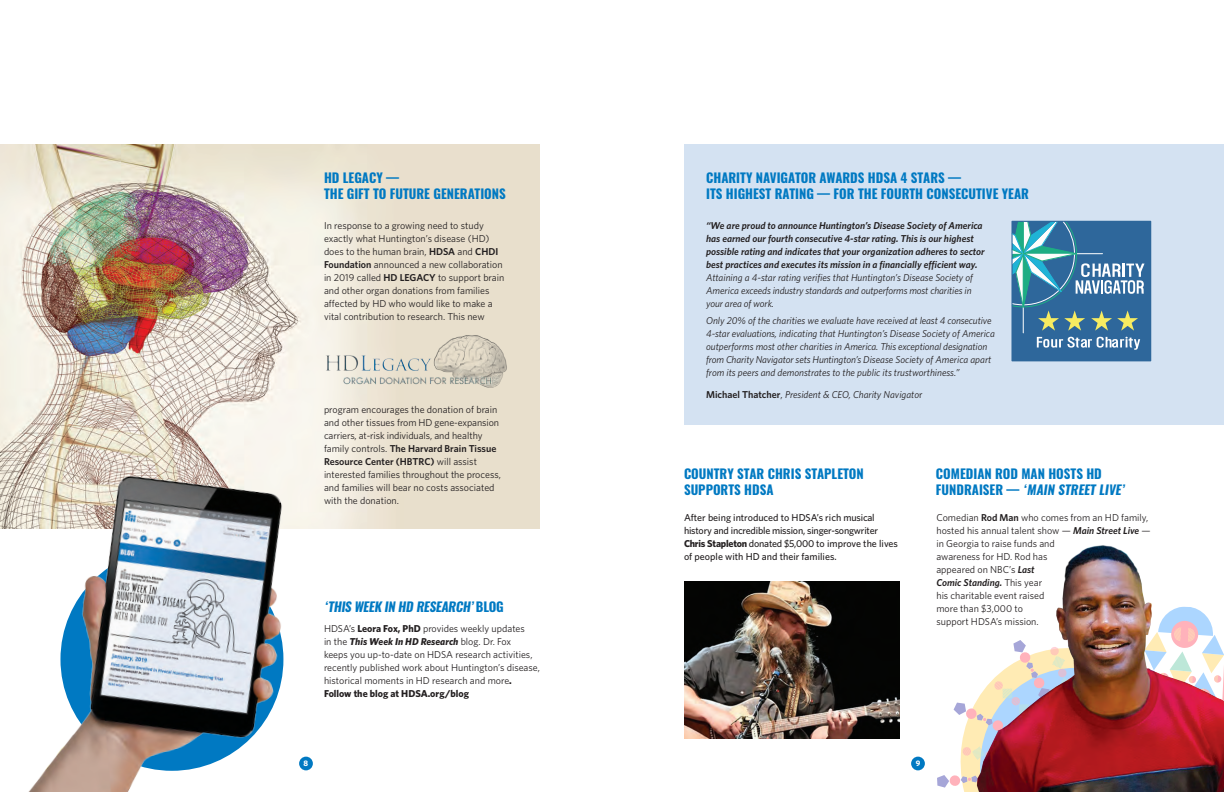
<style>
.page{position:relative;width:1224px;height:792px;background:#fff}
.page>*{position:absolute;margin:0;border:0;box-sizing:border-box;transform-origin:0 0}
.t1{font:700 13px/16px "Oswald";color:#0079c2}
.t2{font:10px/13px "Whitney";color:#231f20}
.t3{font:italic 600 10px/13px "Whitney";color:#231f20}
.t4{font:italic 10px/13px "Whitney";color:#231f20}
.t5{font:500 10px/13px "Whitney";letter-spacing:-.015em;color:#231f20}
.t6{font:700 8px "Whitney";color:#fff}
.s1{font-weight:600}
.s2{font-weight:700}
.s3{font-weight:700;font-style:italic}
.s4{font-weight:400}
.s5{font-weight:600;font-style:normal}
.s6{font-style:normal}
.s7{font-weight:600;font-style:italic}
</style>
<div class="page">
<img style="left:0;top:144px;width:540px;height:384px">
<img style="left:684px;top:582px;width:216px;height:157px">
<svg style="left:937px;top:702px;width:22px;height:86px"></svg>
<img style="left:959px;top:545px;width:265px;height:247px">
<div style="left:684px;top:144px;width:540px;height:281px;background:#d4e2f2"></div>
<div style="left:1012px;top:254px;width:139px;height:107px;background:#2e679b"></div>
<div style="left:1012px;top:222px;width:139px;height:83px;background:#2e679b"></div>
<svg style="left:1037px;top:337px;width:103px;height:13px"></svg>
<hr style="left:1023px;top:222px;width:1px;height:111px;background:#fff">
<svg style="left:1014px;top:223px;width:131px;height:108px"></svg>
<div style="left:1012px;top:221px;width:139px;height:140px;border:1px solid #2e679b"></div>
<img style="left:321px;top:333px;width:198px;height:62px">
<img style="left:0;top:452px;width:319px;height:340px">
<div style="left:911px;top:757px;width:14px;height:13px;background:#0079c2;border-radius:50%"></div>
<div style="left:299px;top:757px;width:14px;height:13px;background:#0079c2;border-radius:50%"></div>
<p class="t1" style="left:324px;top:170px;width:183px">HD LEGACY —<br>THE GIFT TO FUTURE GENERATIONS</p>
<p class="t2" style="left:324px;top:219px;width:182px">In response to a growing need to study exactly what Huntington’s disease (HD) does to the human brain, <span class="s1">HDSA</span> and <span class="s1">CHDI Foundation</span> announced a new collaboration in 2019 called <span class="s1">HD LEGACY</span> to support brain and other organ donations from families affected by HD who would like to make a vital contribution to research. This new</p>
<p class="t2" style="left:324px;top:403px;width:178px">program encourages the donation of brain and other tissues from HD gene-expansion carriers, at-risk individuals, and healthy family controls. <span class="s1">The Harvard Brain Tissue Resource Center (HBTRC)</span> will assist interested families throughout the process, and families will bear no costs associated with the donation.</p>
<p class="t1" style="left:324px;top:599px;width:181px">‘THIS WEEK IN HD RESEARCH’B L O G</p>
<p class="t2" style="left:324px;top:622px;width:218px">HDSA’s <span class="s2">Leora Fox, PhD</span> provides weekly updates<br>in the <span class="s3">This Week In HD Research</span> blog. Dr. Fox<br>keeps you up-to-date on HDSA research activities, recently published work about Huntington’s disease, historical moments in HD research and more<span class="s2">.<br>Follow the blog at HDSA.org/blog</span></p>
<p class="t1" style="left:706px;top:170px;width:324px">CHARITY NAVIGATOR AWARDS HDSA 4 STARS —<br>ITS HIGHEST RATING — FOR THE FOURTH CONSECUTIVE YEAR</p>
<p class="t3" style="left:706px;top:219px;width:280px">“We are proud to announce Huntington’s Disease Society of America has earned our fourth consecutive 4-star rating. This is our highest possible rating and indicates that your organization adheres to sector best practices and executes its mission in a financially efficient way.<br><span class="s4">Attaining a 4-star rating verifies that Huntington’s Disease Society of America exceeds industry standards and outperforms most charities in your area of work.</span></p>
<p class="t4" style="left:706px;top:314px;width:290px">Only 20% of the charities we evaluate have received at least 4 consecutive 4-star evaluations, indicating that Huntington’s Disease Society of America outperforms most other charities in America. This exceptional designation from Charity Navigator sets Huntington’s Disease Society of America apart from its peers and demonstrates to the public its trustworthiness.”</p>
<p class="t4" style="left:706px;top:388px;width:218px"><span class="s5">Michael Thatcher</span><span class="s6">,</span> President &amp; CEO, Charity Navigato<span class="s6">r</span></p>
<p class="t1" style="left:684px;top:466px;width:181px">COUNTRY STAR CHRIS STAPLETON<br>SUPPORTS HDSA</p>
<p class="t5" style="left:684px;top:511px;width:215px">After being introduced to HDSA’s rich musical history and incredible mission, singer-songwriter <span class="s2">Chris Stapleton</span> donated $5,000 to improve the lives of people with HD and their families.</p>
<p class="t2" style="left:936px;top:511px;width:216px">Comedian <span class="s1">Rod Man</span> who comes from an HD family, hosted his annual talent show — <span class="s7">Main Street Live</span> — in Georgia to raise funds and<br>awareness for HD. Rod has<br>appeared on NBC’s <span class="s7">Last<br>Comic Standing.</span> This year<br>his charitable event raised<br>more than $3,000 to<br>support HDSA’s mission.</p>
<p class="t1" style="left:936px;top:466px;width:192px">COMEDIAN ROD MAN HOSTS HD<br>F U N D R A I S E R — ‘MAIN STREET LIVE’</p>
<p class="t6" style="left:304px;top:758px;width:6px">8</p>
<p class="t6" style="left:916px;top:758px;width:6px">9</p>
</div>
